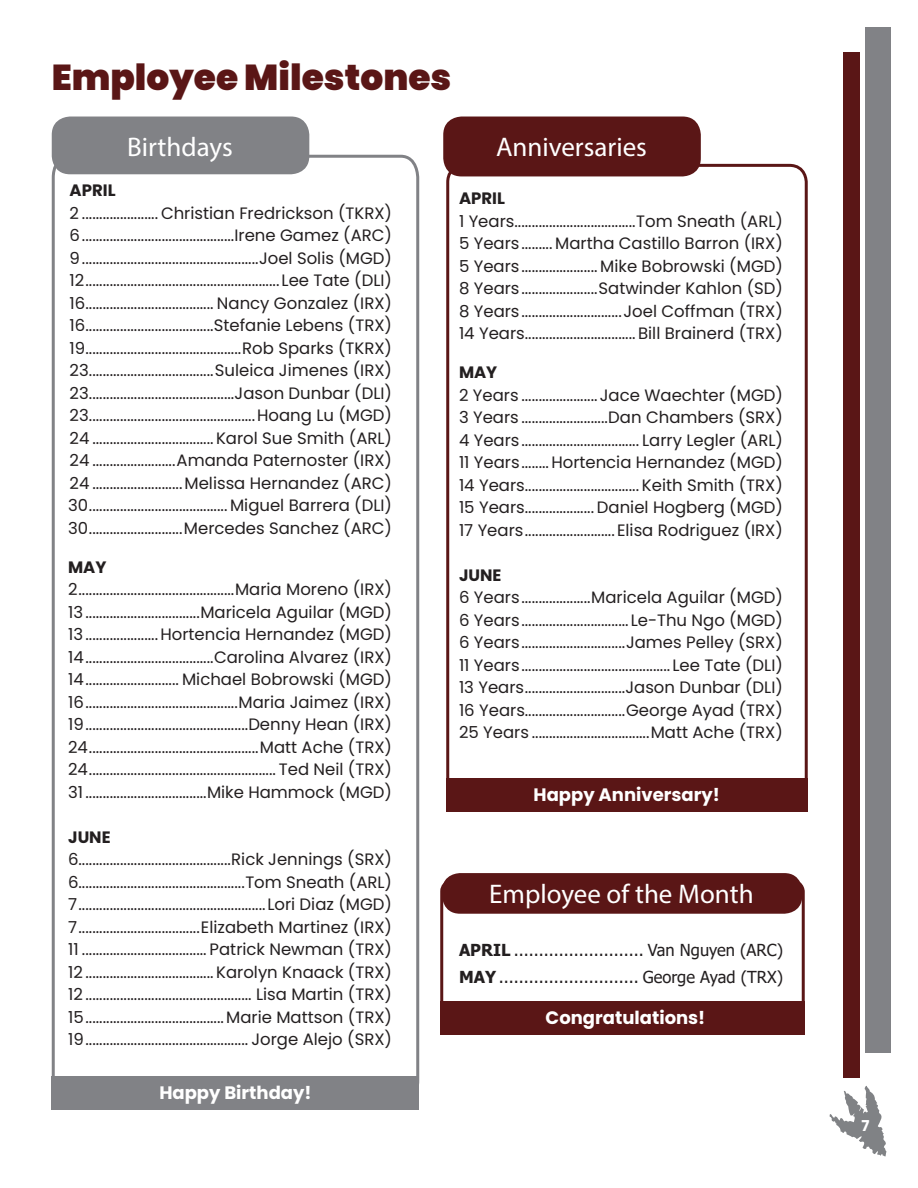
<style>
.page{position:relative;width:918px;height:1188px;background:#fff}
.page>*{position:absolute;margin:0;border:0;box-sizing:border-box;transform-origin:0 0}
.t1{font:900 36px "Poppins";color:#5a1616}
.t2{font:27px "Myriad Pro";color:#fff}
.t3{font:700 18px "Poppins";color:#fff}
.t4{font:16.5px "Poppins";color:#231f20}
.t5{font:16.5px/27px "Tahoma";color:#231f20}
.t6{font:700 16.5px "Poppins";color:#231f20}
.t7{font:700 15px "Poppins";color:#fff}
.s1{font-weight:700}
</style>
<div class="page">
<div style="left:843px;top:52px;width:16px;height:1026px;background:#5a1616"></div>
<div style="left:865px;top:27px;width:26px;height:1026px;background:#818286"></div>
<svg style="left:440px;top:877px;width:365px;height:124px"></svg>
<svg style="left:830px;top:1086px;width:56px;height:70px"></svg>
<div style="left:446px;top:164px;width:362px;height:642px;border:3px solid #5a1616;border-radius:17px"></div>
<svg style="left:51px;top:153px;width:369px;height:952px"></svg>
<div style="left:52px;top:117px;width:257px;height:57px;background:#818286;border-radius:18px"></div>
<div style="left:443px;top:117px;width:258px;height:59px;background:#5a1616;border-radius:18px"></div>
<div style="left:52px;top:1076px;width:367px;height:34px;background:#818286"></div>
<div style="left:446px;top:778px;width:362px;height:34px;background:#5a1616"></div>
<div style="left:442px;top:873px;width:360px;height:41px;background:#5a1616;border-radius:18px"></div>
<div style="left:440px;top:1001px;width:365px;height:34px;background:#5a1616"></div>
<p class="t1" style="left:52px;top:56px;width:401px">Employee Milestones</p>
<p class="t2" style="left:127px;top:131px;width:107px">Birthdays</p>
<p class="t2" style="left:496px;top:131px;width:152px">Anniversaries</p>
<p class="t6" style="left:70px;top:181px;width:47px">APRIL</p>
<p class="t4" style="left:70px;top:204px;width:324px">2 ...................... Christian Fredrickson (TKRX)</p>
<p class="t4" style="left:70px;top:226px;width:324px">6............................................Irene Gamez (ARC)</p>
<p class="t4" style="left:70px;top:249px;width:324px">9...................................................Joel Solis (MGD)</p>
<p class="t4" style="left:70px;top:271px;width:324px">12........................................................ Lee Tate (DLI)</p>
<p class="t4" style="left:70px;top:294px;width:324px">16..................................... Nancy Gonzalez (IRX)</p>
<p class="t4" style="left:70px;top:316px;width:324px">16.....................................Stefanie Lebens (TRX)</p>
<p class="t4" style="left:70px;top:339px;width:324px">19.............................................Rob Sparks (TKRX)</p>
<p class="t4" style="left:70px;top:361px;width:324px">23....................................Suleica Jimenes (IRX)</p>
<p class="t4" style="left:70px;top:384px;width:324px">23..........................................Jason Dunbar (DLI)</p>
<p class="t4" style="left:70px;top:406px;width:324px">23................................................Hoang Lu (MGD)</p>
<p class="t4" style="left:70px;top:429px;width:324px">24 ...................................Karol Sue Smith (ARL)</p>
<p class="t4" style="left:70px;top:451px;width:324px">24 ........................Amanda Paternoster (IRX)</p>
<p class="t4" style="left:70px;top:474px;width:324px">24 ..........................Melissa Hernandez (ARC)</p>
<p class="t4" style="left:68px;top:496px;width:326px">30........................................ Miguel Barrera (DLI)</p>
<p class="t4" style="left:68px;top:519px;width:326px">30...........................Mercedes Sanchez (ARC)</p>
<p class="t6" style="left:68px;top:558px;width:40px">MAY</p>
<p class="t4" style="left:68px;top:580px;width:326px">2.............................................Maria Moreno (IRX)</p>
<p class="t4" style="left:68px;top:603px;width:326px">13.................................Maricela Aguilar (MGD)</p>
<p class="t4" style="left:68px;top:625px;width:326px">13.....................Hortencia Hernandez (MGD)</p>
<p class="t4" style="left:68px;top:648px;width:326px">14.....................................Carolina Alvarez (IRX)</p>
<p class="t4" style="left:68px;top:670px;width:326px">14........................... Michael Bobrowski (MGD)</p>
<p class="t4" style="left:68px;top:693px;width:326px">16............................................Maria Jaimez (IRX)</p>
<p class="t4" style="left:68px;top:715px;width:326px">19...............................................Denny Hean (IRX)</p>
<p class="t4" style="left:68px;top:738px;width:326px">24.................................................Matt Ache (TRX)</p>
<p class="t4" style="left:68px;top:760px;width:326px">24...................................................... Ted Neil (TRX)</p>
<p class="t4" style="left:68px;top:783px;width:326px">31...................................Mike Hammock (MGD)</p>
<p class="t6" style="left:68px;top:828px;width:44px">JUNE</p>
<p class="t4" style="left:68px;top:850px;width:326px">6............................................Rick Jennings (SRX)</p>
<p class="t4" style="left:68px;top:873px;width:326px">6................................................Tom Sneath (ARL)</p>
<p class="t4" style="left:68px;top:895px;width:326px">7......................................................Lori Diaz (MGD)</p>
<p class="t4" style="left:68px;top:918px;width:326px">7...................................Elizabeth Martinez (IRX)</p>
<p class="t4" style="left:68px;top:940px;width:326px">11 .................................... Patrick Newman (TRX)</p>
<p class="t4" style="left:68px;top:963px;width:326px">12 ..................................... Karolyn Knaack (TRX)</p>
<p class="t4" style="left:68px;top:985px;width:326px">12 ................................................ Lisa Martin (TRX)</p>
<p class="t4" style="left:68px;top:1008px;width:326px">15........................................Marie Mattson (TRX)</p>
<p class="t4" style="left:68px;top:1030px;width:326px">19............................................... Jorge Alejo (SRX)</p>
<p class="t3" style="left:159px;top:1082px;width:154px">Happy Birthday!</p>
<p class="t6" style="left:459px;top:189px;width:47px">APRIL</p>
<p class="t4" style="left:459px;top:211px;width:326px">1 Years...................................Tom Sneath (ARL)</p>
<p class="t4" style="left:459px;top:234px;width:326px">5 Years......... Martha Castillo Barron (IRX)</p>
<p class="t4" style="left:459px;top:256px;width:326px">5 Years...................... Mike Bobrowski (MGD)</p>
<p class="t4" style="left:459px;top:279px;width:326px">8 Years......................Satwinder Kahlon (SD)</p>
<p class="t4" style="left:459px;top:301px;width:326px">8 Years.............................Joel Coffman (TRX)</p>
<p class="t4" style="left:459px;top:324px;width:326px">14 Years................................Bill Brainerd (TRX)</p>
<p class="t6" style="left:459px;top:363px;width:40px">MAY</p>
<p class="t4" style="left:459px;top:385px;width:326px">2 Years ...................... Jace Waechter (MGD)</p>
<p class="t4" style="left:459px;top:408px;width:326px">3 Years .........................Dan Chambers (SRX)</p>
<p class="t4" style="left:459px;top:430px;width:326px">4 Years.................................. Larry Legler (ARL)</p>
<p class="t4" style="left:459px;top:453px;width:326px">11 Years........Hortencia Hernandez (MGD)</p>
<p class="t4" style="left:459px;top:475px;width:326px">14 Years................................. Keith Smith (TRX)</p>
<p class="t4" style="left:459px;top:498px;width:326px">15 Years.................... Daniel Hogberg (MGD)</p>
<p class="t4" style="left:459px;top:520px;width:326px">17 Years.......................... Elisa Rodriguez (IRX)</p>
<p class="t6" style="left:459px;top:565px;width:44px">JUNE</p>
<p class="t4" style="left:459px;top:588px;width:326px">6 Years....................Maricela Aguilar (MGD)</p>
<p class="t4" style="left:459px;top:610px;width:326px">6 Years............................... Le-Thu Ngo (MGD)</p>
<p class="t4" style="left:459px;top:633px;width:326px">6 Years..............................James Pelley (SRX)</p>
<p class="t4" style="left:459px;top:655px;width:326px">11 Years........................................... Lee Tate (DLI)</p>
<p class="t4" style="left:459px;top:678px;width:326px">13 Years.............................Jason Dunbar (DLI)</p>
<p class="t4" style="left:459px;top:700px;width:326px">16 Years.............................George Ayad (TRX)</p>
<p class="t4" style="left:459px;top:723px;width:326px">25 Years ..................................Matt Ache (TRX)</p>
<p class="t3" style="left:534px;top:785px;width:188px">Happy Anniversary!</p>
<p class="t2" style="left:489px;top:878px;width:266px">Employee of the Month</p>
<p class="t5" style="left:459px;top:938px;width:326px"><span class="s1">APRIL</span> .......................... Van Nguyen (ARC)<br><span class="s1">MAY</span> ............................ George Ayad (TRX)</p>
<p class="t3" style="left:546px;top:1007px;width:161px">Congratulations!</p>
<p class="t7" style="left:861px;top:1117px;width:10px">7</p>
</div>
